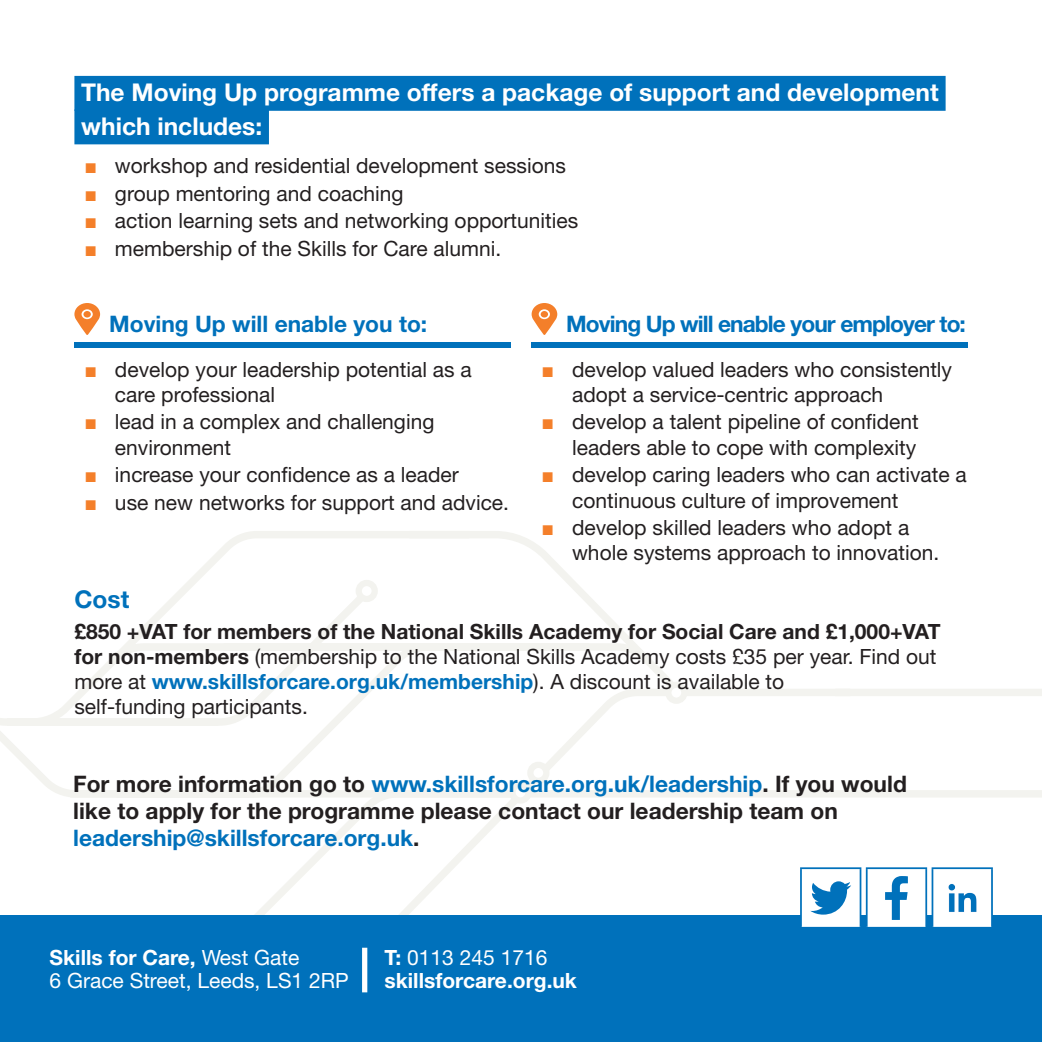
<style>
.page{position:relative;width:1042px;height:1042px;background:#fff}
.page>*{position:absolute;margin:0;border:0;box-sizing:border-box;transform-origin:0 0}
.t1{font:700 24.5px/33.6px "Helvetica Neue LT Std";color:#fff}
.t2{font:700 24.5px "Helvetica Neue LT Std";color:#0071bb}
.t3{font:700 22.75px/27.3px "Helvetica Neue LT Std";color:#231f20}
.t4{font:700 22.75px "Helvetica Neue LT Std";letter-spacing:-.04em;color:#0071bb}
.t5{font:700 22.75px "Helvetica Neue LT Std";color:#0071bb}
.t6{font:21px/25.2px "Helvetica Neue LT Std";color:#231f20}
.t7{font:21px/22.8px "Helvetica Neue LT Std";color:#fff}
.t8{font:700 21px/22.8px "Helvetica Neue LT Std";color:#fff}
.s1{font-family:"Arial";color:#f47f2a}
.s2{font-weight:700}
.s3{font-weight:700;color:#0071bb}
.s4{color:#0071bb}
.s5{font-weight:400}
</style>
<div class="page">
<svg style="left:657px;top:689px;width:153px;height:227px"></svg>
<div style="left:520px;top:790px;width:521px;height:7px;background:#f3f3ef"></div>
<svg style="left:477px;top:531px;width:213px;height:173px"></svg>
<div style="left:668px;top:685px;width:16px;height:16px;background:#fff;border-radius:50%"></div>
<div style="left:665px;top:681px;width:22px;height:23px;border:6px solid #f3f3ef;border-radius:50%"></div>
<svg style="left:193px;top:531px;width:284px;height:45px"></svg>
<svg style="left:130px;top:576px;width:233px;height:63px"></svg>
<svg style="left:0;top:639px;width:657px;height:277px"></svg>
<div style="left:356px;top:580px;width:22px;height:22px;border:6px solid #f3f3ef;border-radius:50%"></div>
<svg style="left:74px;top:303px;width:26px;height:32px"></svg>
<svg style="left:531px;top:303px;width:26px;height:32px"></svg>
<div style="left:74px;top:76px;width:871px;height:35px;background:#0071bb"></div>
<div style="left:74px;top:109px;width:195px;height:35px;background:#0071bb"></div>
<div style="left:0;top:916px;width:1041px;height:126px;background:#0071bb"></div>
<div style="left:362px;top:947px;width:5px;height:45px;background:#fff"></div>
<svg style="left:933px;top:920px;width:58px;height:7px"></svg>
<div style="left:867px;top:868px;width:59px;height:60px;background:#fff"></div>
<hr style="left:925px;top:869px;width:2px;height:58px;background:#0071bb">
<hr style="left:866px;top:927px;width:61px;height:1px;background:#0071bb">
<div style="left:801px;top:868px;width:59px;height:60px;background:#fff"></div>
<hr style="left:800px;top:869px;width:2px;height:58px;background:#0071bb">
<hr style="left:800px;top:867px;width:61px;height:2px;background:#0071bb">
<hr style="left:859px;top:869px;width:2px;height:58px;background:#0071bb">
<hr style="left:800px;top:927px;width:61px;height:1px;background:#0071bb">
<svg style="left:810px;top:689px;width:231px;height:231px"></svg>
<div style="left:74px;top:342px;width:436px;height:6px;background:#0071bb"></div>
<div style="left:531px;top:342px;width:436px;height:6px;background:#0071bb"></div>
<p class="t1" style="left:81px;top:75px;width:859px">The Moving Up programme offers a package of support and development which includes:</p>
<p class="t6" style="left:84px;top:153px;width:483px"><span class="s1">■</span> workshop and residential development sessions</p>
<p class="t6" style="left:84px;top:180px;width:321px"><span class="s1">■</span> group mentoring and coaching</p>
<p class="t6" style="left:84px;top:208px;width:495px"><span class="s1">■</span> action learning sets and networking opportunities</p>
<p class="t6" style="left:84px;top:236px;width:418px"><span class="s1">■</span> membership of the Skills for Care alumni.</p>
<p class="t5" style="left:109px;top:309px;width:319px">Moving Up will enable you to:</p>
<p class="t6" style="left:115px;top:356px;width:358px;text-indent:-31px"><span class="s1">■</span> develop your leadership potential as a care professional</p>
<p class="t6" style="left:115px;top:409px;width:321px;text-indent:-31px"><span class="s1">■</span> lead in a complex and challenging environment</p>
<p class="t6" style="left:84px;top:462px;width:376px"><span class="s1">■</span> increase your confidence as a leader</p>
<p class="t6" style="left:84px;top:490px;width:426px"><span class="s1">■</span> use new networks for support and advice.</p>
<p class="t4" style="left:566px;top:309px;width:401px">Moving Up will enable your employer to:</p>
<p class="t6" style="left:572px;top:356px;width:381px;text-indent:-31px"><span class="s1">■</span> develop valued leaders who consistently adopt a service-centric approach</p>
<p class="t6" style="left:541px;top:409px;width:379px;text-align:right"><span class="s1">■</span> develop a talent pipeline of confident leaders able to cope with complexity</p>
<p class="t6" style="left:572px;top:462px;width:396px;text-indent:-31px"><span class="s1">■</span> develop caring leaders who can activate a continuous culture of improvement</p>
<p class="t6" style="left:572px;top:515px;width:369px;text-indent:-31px"><span class="s1">■</span> develop skilled leaders who adopt a whole systems approach to innovation.</p>
<p class="t2" style="left:74px;top:584px;width:56px">Cost</p>
<p class="t6" style="left:74px;top:618px;width:867px"><span class="s2">£850 +VAT for members of the National Skills Academy for Social Care and £1,000+VAT for non-members</span> (membership to the National Skills Academy costs £35 per year. Find out more at <span class="s3">www.skillsforcare.org.uk/membership</span>). A discount is available to<br>self-funding participants.</p>
<p class="t3" style="left:73px;top:769px;width:835px">For more information go to <span class="s4">www.skillsforcare.org.uk/leadership</span>. If you would like to apply for the programme please contact our leadership team on <span class="s4">leadership@skillsforcare.org.uk</span>.</p>
<p class="t7" style="left:50px;top:946px;width:301px"><span class="s2">Skills for Care,</span> West Gate<br>6 Grace Street, Leeds, LS1 2RP</p>
<p class="t8" style="left:384px;top:946px;width:194px">T: <span class="s5">0113 245 1716 </span>skillsforcare.org.uk</p>
</div>
